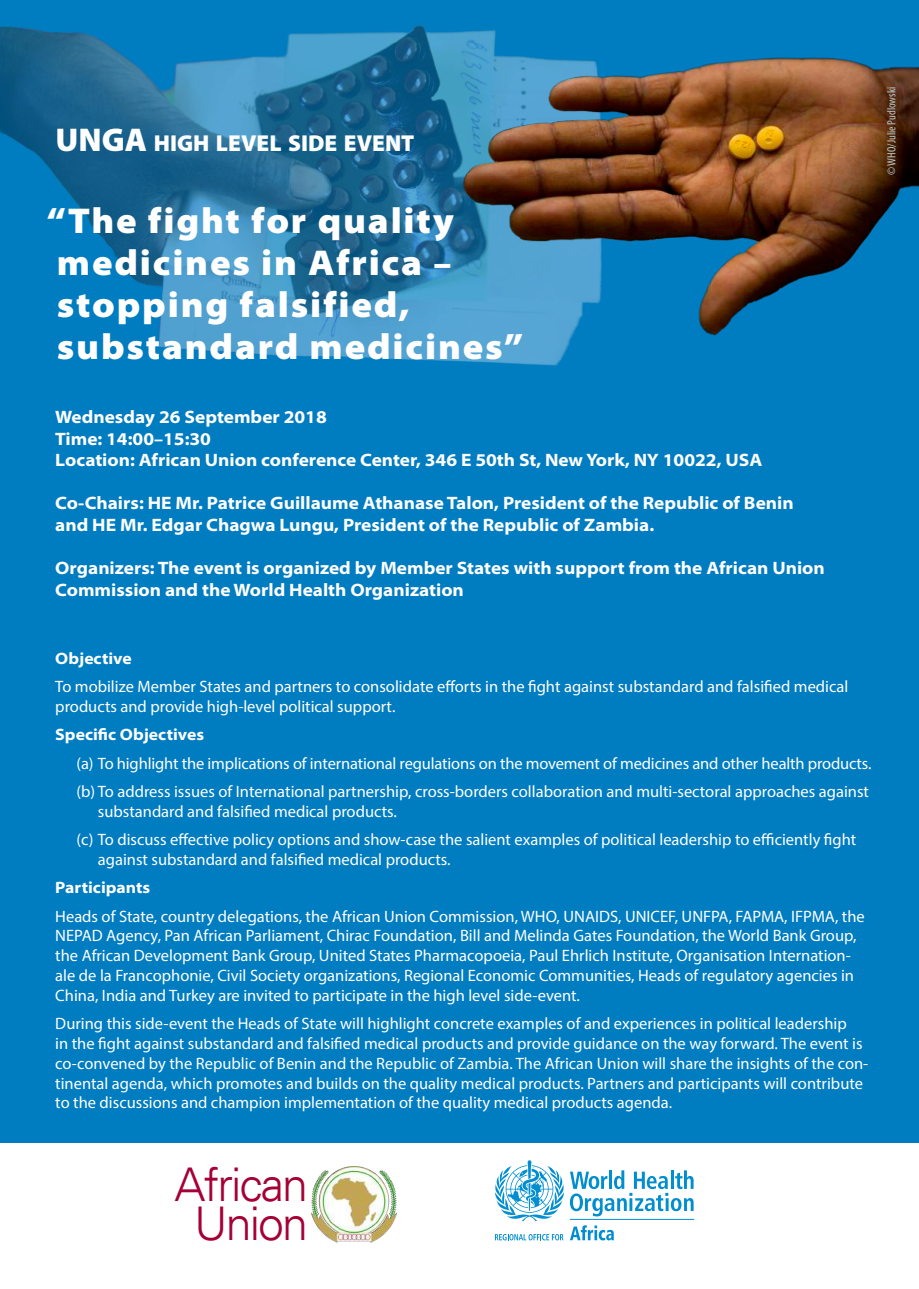
<style>
.page{position:relative;width:919px;height:1289px;background:#fff}
.page>*{position:absolute;margin:0;border:0;box-sizing:border-box;transform-origin:0 0}
.t1{font:300 46.5px/38.8px "Univers LT";letter-spacing:-.04em;color:#a50036;text-align:center}
.t2{font:900 semi-expanded 36px/42px "Myriad Pro";letter-spacing:.05em;color:#fff}
.t3{font:900 23.1px "Myriad Pro";color:#fff}
.t4{font:700 semi-expanded 18px/21.6px "Myriad Pro";color:#fff}
.t5{font:16.5px/19.8px "Myriad Pro";color:#fff}
.t6{font:700 semi-expanded 16.5px "Myriad Pro";color:#fff}
.t7{font:condensed 12px "Myriad Pro";color:#b7c8ca}
.s1{font-size:33px}
</style>
<div class="page">
<div style="left:0;top:0;width:918px;height:1142px;background:#007cc1"></div>
<img style="left:0;top:25px;width:569px;height:341px">
<svg style="left:495px;top:1160px;width:198px;height:80px"></svg>
<hr style="left:570px;top:1218px;width:124px;height:1px;background:#008ed1">
<img style="left:311px;top:1166px;width:86px;height:77px">
<img style="left:450px;top:25px;width:468px;height:320px">
<h3 class="t3" style="left:56px;top:130px;width:360px"><span class="s1">UNGA</span> HIGH LEVEL SIDE EVENT</h3>
<h2 class="t2" style="left:46px;top:200px;width:478px">“The fight for quality medicines in Africa – stopping falsified, substandard medicines”</h2>
<p class="t4" style="left:55px;top:406px;width:708px">Wednesday 26 September 2018<br>Time: 14:00–15:30<br>Location: African Union conference Center, 346 E 50th St, New York, NY 10022, USA</p>
<p class="t4" style="left:55px;top:492px;width:739px">Co-Chairs: HE Mr. Patrice Guillaume Athanase Talon, President of the Republic of Benin and HE Mr. Edgar Chagwa Lungu, President of the Republic of Zambia.</p>
<p class="t4" style="left:55px;top:557px;width:771px">Organizers: The event is organized by Member States with support from the African Union<br>Commission and the World Health Organization</p>
<p class="t7" style="left:884px;top:175px;width:90px;rotate:-90deg">© WHO/Julie Pudlowski</p>
<p class="t6" style="left:55px;top:649px;width:78px">Objective</p>
<p class="t5" style="left:55px;top:676px;width:794px">To mobilize Member States and partners to consolidate efforts in the fight against substandard and falsified medical products and provide high-level political support.</p>
<p class="t6" style="left:55px;top:725px;width:150px">Specific Objectives</p>
<p class="t5" style="left:77px;top:748px;width:796px;line-height:28.3px">(a) To highlight the implications of international regulations on the movement of medicines and other health products. (b) To address issues of International partnership, cross-borders collaboration and multi-sectoral approaches against</p>
<p class="t5" style="left:77px;top:796px;width:781px;line-height:28.3px;text-indent:21px">substandard and falsified medical products.<br>(c) To discuss effective policy options and show-case the salient examples of political leadership to efficiently fight</p>
<p class="t5" style="left:98px;top:849px;width:354px">against substandard and falsified medical products.</p>
<p class="t6" style="left:55px;top:878px;width:96px">Participants</p>
<p class="t5" style="left:55px;top:905px;width:811px">Heads of State, country delegations, the African Union Commission, WHO, UNAIDS, UNICEF, UNFPA, FAPMA, IFPMA, the NEPAD Agency, Pan African Parliament, Chirac Foundation, Bill and Melinda Gates Foundation, the World Bank Group, the African Development Bank Group, United States Pharmacopoeia, Paul Ehrlich Institute, Organisation Internation&shy;ale de la Francophonie, Civil Society organizations, Regional Economic Communities, Heads of regulatory agencies in China, India and Turkey are invited to participate in the high level side-event.</p>
<p class="t5" style="left:55px;top:1013px;width:814px">During this side-event the Heads of State will highlight concrete examples of and experiences in political leadership<br>in the fight against substandard and falsified medical products and provide guidance on the way forward. The event is co-convened by the Republic of Benin and the Republic of Zambia. The African Union will share the insights of the con&shy;tinental agenda, which promotes and builds on the quality medical products. Partners and participants will contribute to the discussions and champion implementation of the quality medical products agenda.</p>
<h1 class="t1" style="left:175px;top:1165px;width:135px">African<br>Union</h1>
</div>
